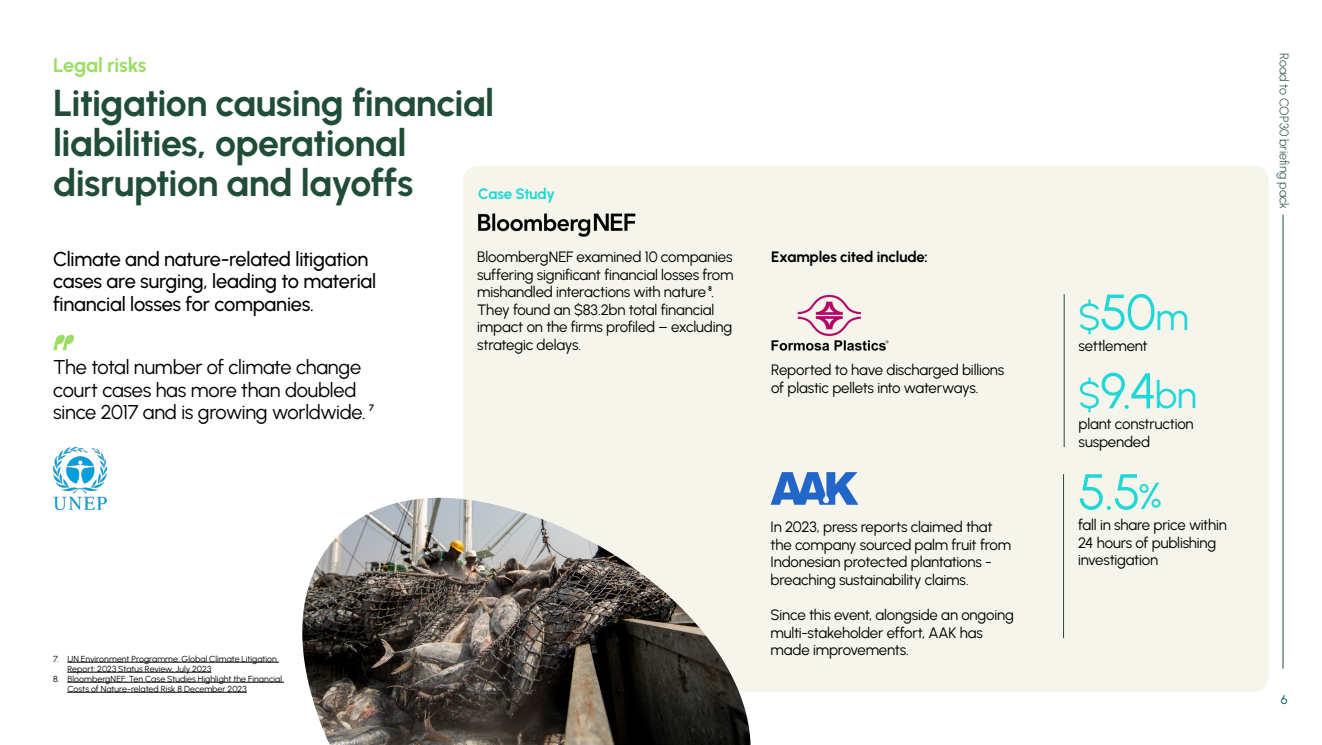
<style>
.page{position:relative;width:1322px;height:745px;background:#fff}
.page>*{position:absolute;margin:0;border:0;box-sizing:border-box;transform-origin:0 0}
.t1{font:50px "Urbanist";color:#1ed7d7}
.t2{font:700 37.5px/40px "Urbanist";letter-spacing:-.015em;color:#204d38}
.t3{font:37.5px "Urbanist";color:#1ed7d7}
.t4{font:500 20px/22.5px "Urbanist";letter-spacing:-.01em;color:#000}
.t5{font:20px/22.5px "Urbanist";letter-spacing:-.01em;color:#000}
.t6{font:700 20px "Urbanist";letter-spacing:-.01em;color:#9cde63}
.t7{font:15px/17.5px "Urbanist";letter-spacing:-.01em;color:#000}
.t8{font:700 15px "Urbanist";letter-spacing:-.01em;color:#000}
.t9{font:700 15px "Urbanist";letter-spacing:-.015em;color:#1ed7d7}
.t10{font:300 12.5px "Urbanist";letter-spacing:-.005em;color:#204d38}
.t11{font:500 12.5px "Urbanist";color:#0e6c72}
.t12{font:8.75px/10px "Urbanist";letter-spacing:.005em;color:#000}
.s1{font-size:50px}
.s2{font-size:37.5px}
</style>
<div class="page">
<div style="left:463px;top:166px;width:806px;height:525px;background:#f6f5ec;border-radius:15px"></div>
<hr style="left:1282px;top:214px;width:1px;height:454px;background:#204d38">
<img style="left:771px;top:294px;width:118px;height:57px">
<hr style="left:1064px;top:294px;width:1px;height:152px;background:#204d38">
<hr style="left:1063px;top:474px;width:1px;height:163px;background:#204d38">
<img style="left:770px;top:472px;width:89px;height:33px">
<hr style="left:67px;top:661px;width:212px;height:1px;background:#000">
<hr style="left:67px;top:671px;width:144px;height:1px;background:#000">
<hr style="left:67px;top:681px;width:217px;height:1px;background:#000">
<hr style="left:67px;top:691px;width:180px;height:1px;background:#000">
<img style="left:302px;top:497px;width:448px;height:247px">
<img style="left:53px;top:447px;width:54px;height:62px">
<svg style="left:53px;top:334px;width:22px;height:16px"></svg>
<img style="left:478px;top:213px;width:158px;height:24px">
<h3 class="t6" style="left:53px;top:51px;width:95px">Legal risks</h3>
<h2 class="t2" style="left:53px;top:81px;width:443px">Litigation causing financial liabilities, operational disruption and layoffs</h2>
<p class="t9" style="left:478px;top:183px;width:78px">Case Study</p>
<h3 class="t4" style="left:53px;top:247px;width:324px">Climate and nature-related litigation cases are surging, leading to material financial losses for companies.</h3>
<h3 class="t5" style="left:53px;top:355px;width:323px">The total number of climate change court cases has more than doubled since 2017 and is growing worldwide.⁷</h3>
<p class="t12" style="left:67px;top:653px;width:211px;text-indent:-14px">7. UN Environment Programme: Global Climate Litigation<br>Report: 2023 Status Review, July 2023</p>
<p class="t12" style="left:67px;top:673px;width:216px;text-indent:-14px">8. BloombergNEF: Ten Case Studies Highlight the Financial<br>Costs of Nature-related Risk 8 December 2023</p>
<p class="t7" style="left:477px;top:248px;width:258px">BloombergNEF examined 10 companies suffering significant financial losses from mishandled interactions with nature⁸.<br>They found an $83.2bn total financial impact on the firms profiled – excluding strategic delays.</p>
<p class="t8" style="left:771px;top:246px;width:158px">Examples cited include:</p>
<p class="t7" style="left:771px;top:360px;width:235px">Reported to have discharged billions of plastic pellets into waterways.</p>
<p class="t7" style="left:770px;top:517px;width:242px">In 2023, press reports claimed that the company sourced palm fruit from Indonesian protected plantations - breaching sustainability claims.</p>
<p class="t7" style="left:770px;top:605px;width:245px">Since this event, alongside an ongoing multi-stakeholder effort, AAK has made improvements.</p>
<h2 class="t3" style="left:1078px;top:292px;width:111px">$<span class="s1">50</span>m</h2>
<p class="t7" style="left:1078px;top:336px;width:70px">settlement</p>
<h2 class="t3" style="left:1078px;top:370px;width:120px">$<span class="s1">9.4</span>bn</h2>
<p class="t7" style="left:1078px;top:414px;width:116px">plant construction suspended</p>
<h1 class="t1" style="left:1078px;top:458px;width:86px">5.5<span class="s2">%</span></h1>
<p class="t7" style="left:1078px;top:515px;width:150px">fall in share price within<br>24 hours of publishing investigation</p>
<p class="t10" style="left:1292px;top:53px;width:157px;rotate:90deg">Road to COP30 briefing pack</p>
<p class="t11" style="left:1280px;top:690px;width:8px">6</p>
</div>
